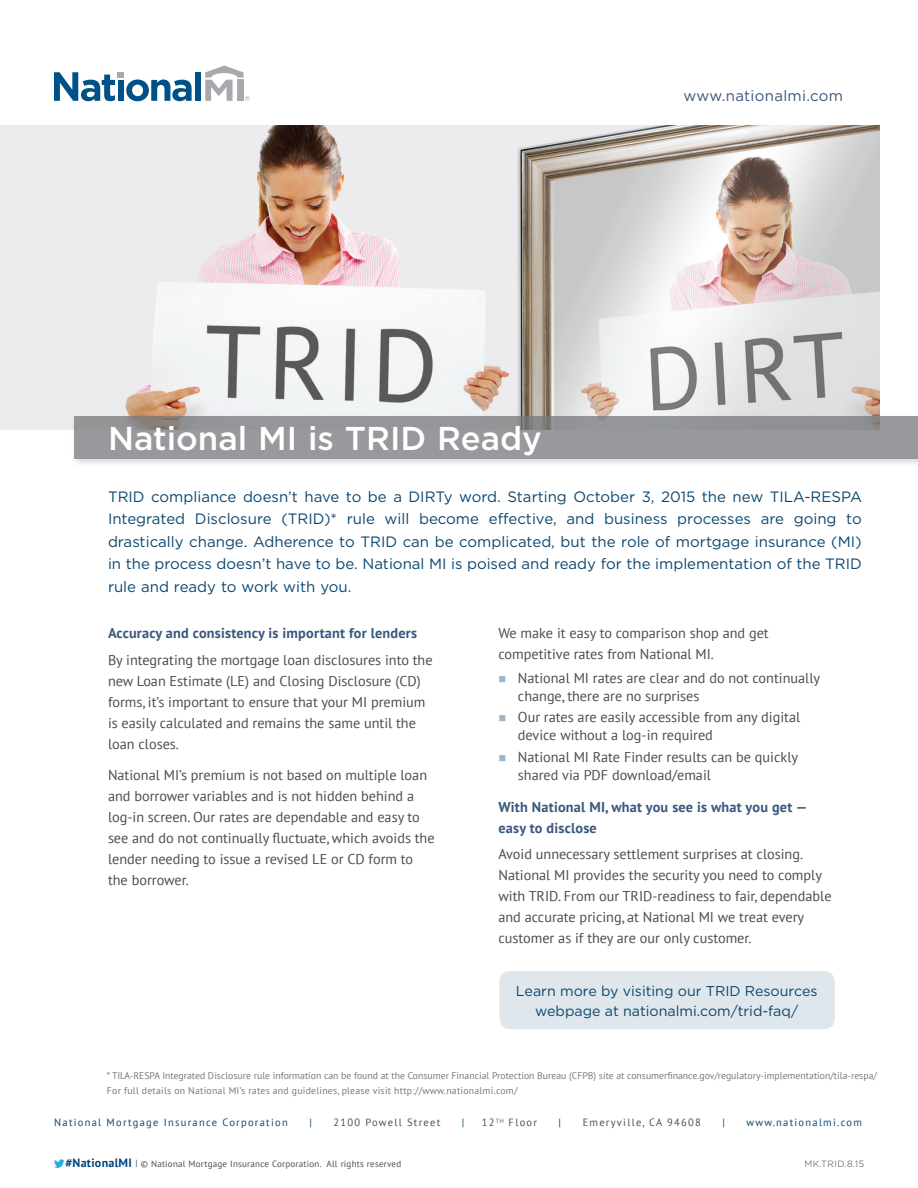
<style>
.page{position:relative;width:918px;height:1188px;background:#fff}
.page>*{position:absolute;margin:0;border:0;box-sizing:border-box;transform-origin:0 0}
.t1{font:500 33px "Gotham";color:#fff}
.t2{font:15px/22.5px "Gotham";color:#0b4770;text-align:justify}
.t3{font:15px "Gotham";letter-spacing:.02em;color:#39587d}
.t4{font:14.25px/21px "PT Sans";color:#4b4c4d}
.t5{font:700 14.25px/21px "PT Sans";letter-spacing:.015em;color:#39587d}
.t6{font:14.25px/19.5px "Gotham";color:#0b4770;text-align:center}
.t7{font:10.5px "PT Sans";letter-spacing:.12em;color:#0b4770}
.t8{font:10.5px "PT Sans";letter-spacing:.12em;color:#4b4c4d}
.t9{font:9.75px/15px "PT Sans";color:#76787b}
.t10{font:9px "PT Sans";letter-spacing:.025em;color:#4b4c4d}
.t11{font:300 9px "Gotham";letter-spacing:.05em;color:#3e3e3f}
.s1{font-weight:700;font-size:12px;color:#00447b}
</style>
<div class="page">
<img style="left:0;top:125px;width:880px;height:305px">
<div style="left:70px;top:413px;width:848px;height:55px;background:#76787b;opacity:.4"></div>
<div style="left:75px;top:417px;width:843px;height:42px;background:#98999c"></div>
<div style="left:500px;top:971px;width:335px;height:58px;background:#e0e7ec;border-radius:11px"></div>
<svg style="left:54px;top:1159px;width:10px;height:9px"></svg>
<div style="left:195px;top:72px;width:6px;height:29px;background:#005187"></div>
<svg style="left:54px;top:72px;width:138px;height:29px"></svg>
<svg style="left:205px;top:66px;width:45px;height:35px"></svg>
<p class="t3" style="left:684px;top:87px;width:161px">www.nationalmi.com</p>
<h1 class="t1" style="left:108px;top:419px;width:435px">National MI is TRID Ready</h1>
<p class="t2" style="left:108px;top:485px;width:755px">TRID compliance doesn’t have to be a DIRTy word. Starting October 3, 2015 the new TILA-RESPA Integrated Disclosure (TRID)* rule will become effective, and business processes are going to drastically change. Adherence to TRID can be complicated, but the role of mortgage insurance (MI) in the process doesn’t have to be. National MI is poised and ready for the implementation of the TRID rule and ready to work with you.</p>
<p class="t5" style="left:108px;top:622px;width:311px">Accuracy and consistency is important for lenders</p>
<p class="t4" style="left:108px;top:649px;width:326px">By integrating the mortgage loan disclosures into the new Loan Estimate (LE) and Closing Disclosure (CD) forms, it’s important to ensure that your MI premium is easily calculated and remains the same until the loan closes.</p>
<p class="t4" style="left:108px;top:765px;width:328px">National MI’s premium is not based on multiple loan and borrower variables and is not hidden behind a log-in screen. Our rates are dependable and easy to see and do not continually fluctuate, which avoids the lender needing to issue a revised LE or CD form to the borrower.</p>
<p class="t4" style="left:498px;top:622px;width:272px">We make it easy to comparison shop and get competitive rates from National MI.</p>
<p class="t4" style="left:518px;top:668px;width:304px;line-height:18px">National MI rates are clear and do not continually change, there are no surprises</p>
<p class="t4" style="left:518px;top:708px;width:284px;line-height:18px">Our rates are easily accessible from any digital device without a log-in required</p>
<p class="t4" style="left:518px;top:748px;width:282px;line-height:18px">National MI Rate Finder results can be quickly shared via PDF download/email</p>
<p class="t5" style="left:498px;top:796px;width:311px">With National MI, what you see is what you get — easy to disclose</p>
<p class="t4" style="left:498px;top:844px;width:335px">Avoid unnecessary settlement surprises at closing.<br>National MI provides the security you need to comply with TRID. From our TRID-readiness to fair, dependable and accurate pricing, at National MI we treat every customer as if they are our only customer.</p>
<p class="t6" style="left:516px;top:981px;width:303px">Learn more by visiting our TRID Resources webpage at nationalmi.com/trid-faq/</p>
<p class="t9" style="left:107px;top:1068px;width:772px">* TILA-RESPA Integrated Disclosure rule information can be found at the Consumer Financial Protection Bureau (CFPB) site at consumerfinance.gov/regulatory-implementation/tila-respa/<br>For full details on National MI’s rates and guidelines, please visit http://www.nationalmi.com/</p>
<p class="t7" style="left:54px;top:1115px;width:235px">National Mortgage Insurance Corporation</p>
<p class="t7" style="left:309px;top:1115px;width:4px">|</p>
<p class="t8" style="left:333px;top:1115px;width:108px">2100 Powell Street</p>
<p class="t7" style="left:462px;top:1115px;width:4px">|</p>
<p class="t8" style="left:482px;top:1115px;width:57px">12<sup>TH</sup> Floor</p>
<p class="t7" style="left:559px;top:1115px;width:4px">|</p>
<p class="t8" style="left:583px;top:1115px;width:120px">Emeryville, CA 94608</p>
<p class="t7" style="left:722px;top:1115px;width:4px">|</p>
<p class="t7" style="left:746px;top:1115px;width:117px">www.nationalmi.com</p>
<p class="t10" style="left:65px;top:1158px;width:337px"><span class="s1">#NationalMI</span> | © National Mortgage Insurance Corporation. All rights reserved</p>
<p class="t11" style="left:805px;top:1159px;width:61px">MK.TRID.8.15</p>
</div>
